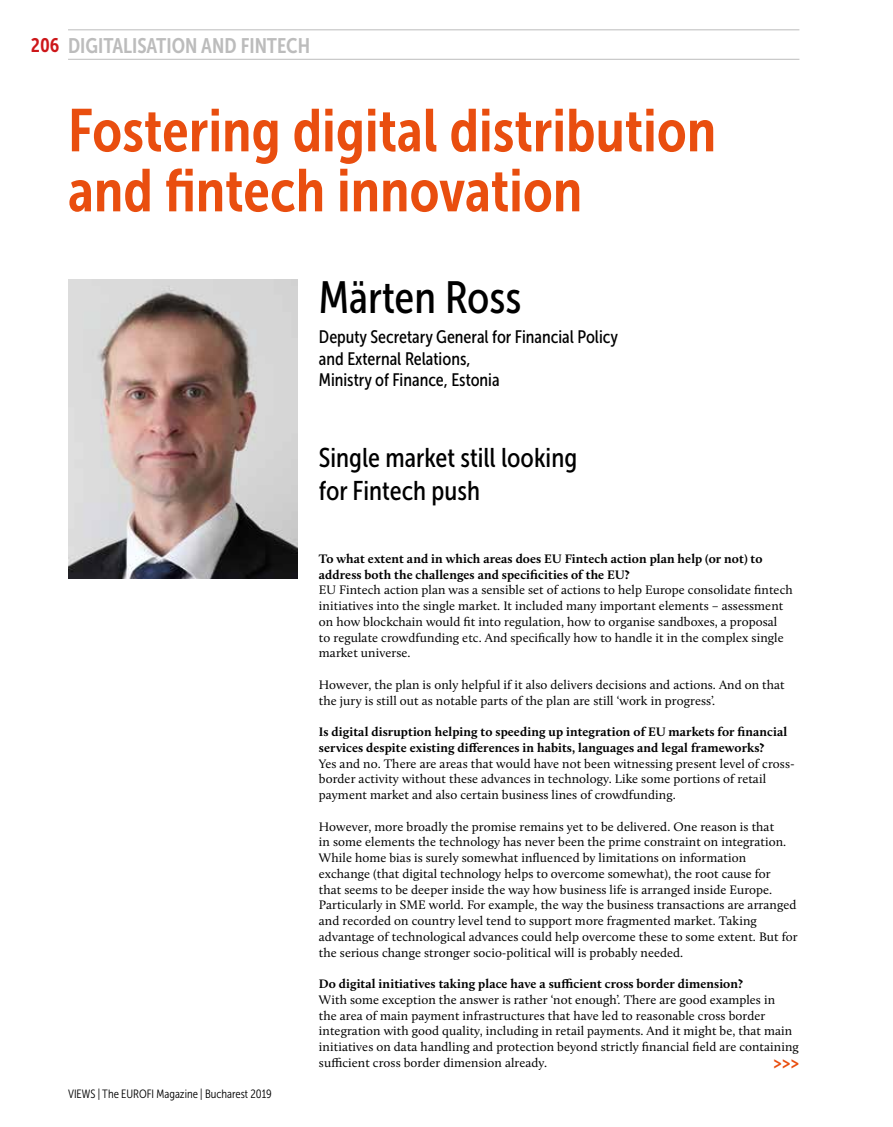
<style>
.page{position:relative;width:893px;height:1127px;background:#fff}
.page>*{position:absolute;margin:0;border:0;box-sizing:border-box;transform-origin:0 0}
.t1{font:60px/60px "Museo Sans Cond 700";color:#e94e0f}
.t2{font:45px "Museo Sans Cond 500";color:#000}
.t3{font:27px/32.4px "Museo Sans Cond 500";color:#000}
.t4{font:21px "Museo Sans Cond 700";color:#bcbcbc}
.t5{font:18px/21.6px "Museo Sans Cond 500";color:#000}
.t6{font:18px "Museo Sans Cond 700";color:#e94e0f}
.t7{font:12.75px/15.8px "Calluna";letter-spacing:.005em;color:#000}
.t8{font:700 12.75px/15.8px "Calluna";letter-spacing:.005em;color:#000}
.t9{font:12px "Museo Sans Cond 300";color:#000}
.s1{font-size:19.5px;color:#cd171a}
</style>
<div class="page">
<hr style="left:68px;top:29px;width:731px;height:1px;background:#bcbcbc">
<hr style="left:68px;top:59px;width:731px;height:1px;background:#bcbcbc">
<img style="left:68px;top:279px;width:230px;height:299px">
<h3 class="t4" style="left:31px;top:34px;width:281px"><span class="s1">206</span> DIGITALISATION AND FINTECH</h3>
<h1 class="t1" style="left:68px;top:101px;width:650px">Fostering digital distribution and fintech innovation</h1>
<h2 class="t2" style="left:319px;top:273px;width:204px">Märten Ross</h2>
<h3 class="t5" style="left:319px;top:326px;width:301px">Deputy Secretary General for Financial Policy and External Relations,<br>Ministry of Finance, Estonia</h3>
<h3 class="t3" style="left:319px;top:442px;width:260px">Single market still looking for Fintech push</h3>
<p class="t9" style="left:68px;top:1087px;width:205px">VIEWS | The EUROFI Magazine | Bucharest 2019</p>
<p class="t8" style="left:319px;top:550px;width:445px">To what extent and in which areas does EU Fintech action plan help (or not) to address both the challenges and specificities of the EU?</p>
<p class="t7" style="left:319px;top:582px;width:475px">EU Fintech action plan was a sensible set of actions to help Europe consolidate fintech initiatives into the single market. It included many important elements – assessment on how blockchain would fit into regulation, how to organise sandboxes, a proposal<br>to regulate crowdfunding etc. And specifically how to handle it in the complex single market universe.</p>
<p class="t7" style="left:319px;top:676px;width:467px">However, the plan is only helpful if it also delivers decisions and actions. And on that the jury is still out as notable parts of the plan are still ‘work in progress’.</p>
<p class="t8" style="left:319px;top:724px;width:470px">Is digital disruption helping to speeding up integration of EU markets for financial services despite existing differences in habits, languages and legal frameworks?</p>
<p class="t7" style="left:319px;top:755px;width:477px">Yes and no. There are areas that would have not been witnessing present level of cross&shy;border activity without these advances in technology. Like some portions of retail payment market and also certain business lines of crowdfunding.</p>
<p class="t7" style="left:319px;top:818px;width:480px">However, more broadly the promise remains yet to be delivered. One reason is that<br>in some elements the technology has never been the prime constraint on integration.<br>While home bias is surely somewhat influenced by limitations on information exchange (that digital technology helps to overcome somewhat), the root cause for<br>that seems to be deeper inside the way how business life is arranged inside Europe.<br>Particularly in SME world. For example, the way the business transactions are arranged and recorded on country level tend to support more fragmented market. Taking advantage of technological advances could help overcome these to some extent. But for the serious change stronger socio-political will is probably needed.</p>
<p class="t8" style="left:319px;top:976px;width:426px">Do digital initiatives taking place have a sufficient cross border dimension?</p>
<p class="t7" style="left:319px;top:991px;width:481px">With some exception the answer is rather ‘not enough’. There are good examples in<br>the area of main payment infrastructures that have led to reasonable cross border integration with good quality, including in retail payments. And it might be, that main initiatives on data handling and protection beyond strictly financial field are containing sufficient cross border dimension already.</p>
<h3 class="t6" style="left:773px;top:1052px;width:28px">&gt;&gt;&gt;</h3>
</div>
